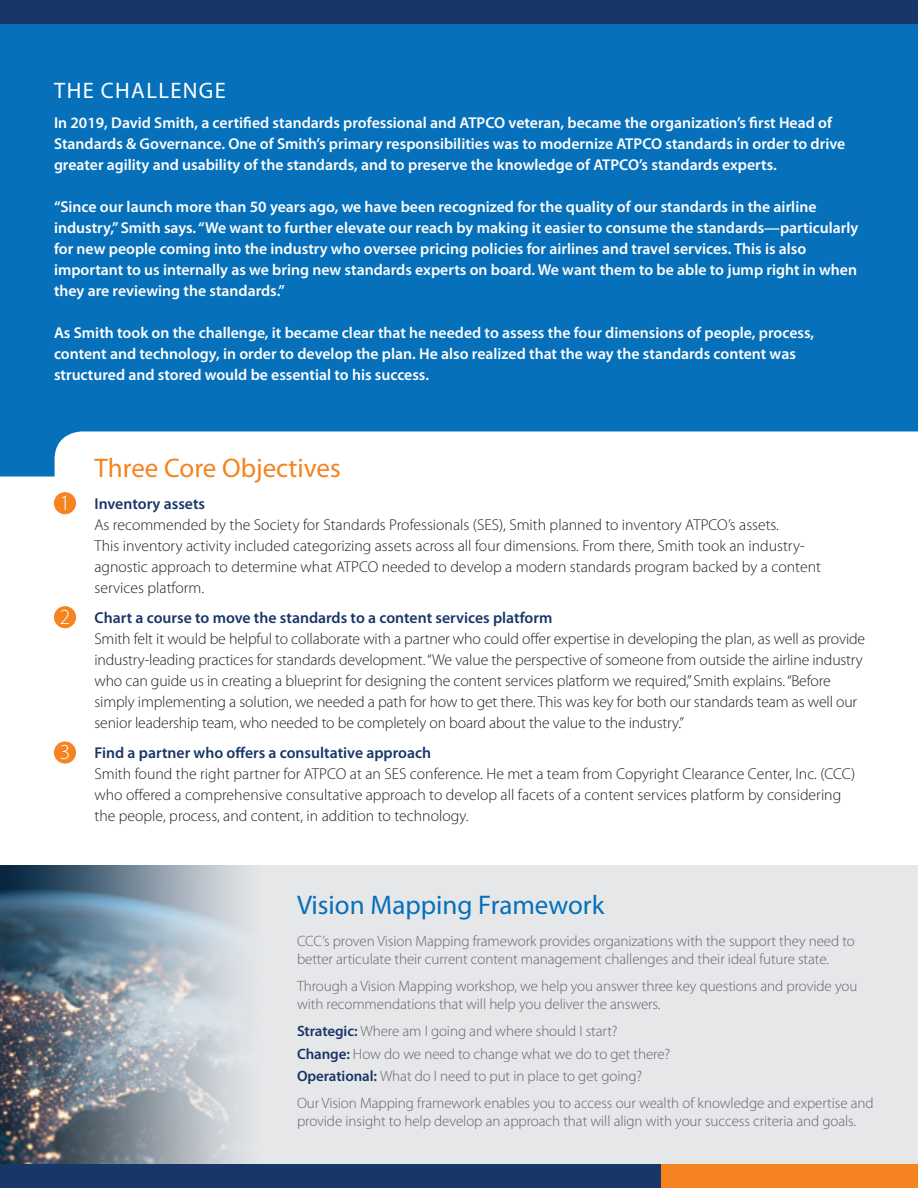
<style>
.page{position:relative;width:918px;height:1188px;background:#fff}
.page>*{position:absolute;margin:0;border:0;box-sizing:border-box;transform-origin:0 0}
.basic_body{font:27px "Myriad Pro";color:#0770ba}
.basic_body-2{font:27px "Myriad Pro";color:#f58320}
.head{font:22.5px "Myriad Pro";letter-spacing:.06em;color:#fff}
.basic_body-3{font:300 21.6px "Myriad Pro";color:#fff}
.basic_body-4{font:300 15.75px/21px "Myriad Pro";letter-spacing:-.005em;color:#231f20}
.basic_body-5{font:600 15.75px/21px "Myriad Pro";color:#fff}
.basic_body-6{font:600 15.75px "Myriad Pro";color:#183667}
.Sidebar_Body{font:300 15px/18px "Myriad Pro";letter-spacing:-.005em;color:#62656a}
.s1{font-weight:600;color:#183667}
</style>
<div class="page">
<div style="left:0;top:865px;width:918px;height:300px;background:#e6e7e9"></div>
<img style="left:0;top:865px;width:245px;height:299px">
<svg style="left:0;top:24px;width:918px;height:453px;fill:#0770ba"></svg>
<div style="left:0;top:0;width:918px;height:24px;background:#183667"></div>
<div style="left:0;top:1164px;width:661px;height:24px;background:#183667"></div>
<div style="left:661px;top:1164px;width:257px;height:24px;background:#f58320"></div>
<div style="left:54px;top:493px;width:22px;height:21px;background:#f58320;border-radius:50%"></div>
<div style="left:54px;top:492px;width:22px;height:22px;border:1px solid #f58320;border-radius:50%"></div>
<div style="left:54px;top:607px;width:22px;height:21px;background:#f58320;border-radius:50%"></div>
<div style="left:54px;top:606px;width:22px;height:22px;border:1px solid #f58320;border-radius:50%"></div>
<div style="left:54px;top:742px;width:22px;height:21px;background:#f58320;border-radius:50%"></div>
<div style="left:54px;top:742px;width:22px;height:22px;border:1px solid #f58320;border-radius:50%"></div>
<p class="head" style="left:54px;top:78px;width:173px">THE CHALLENGE</p>
<p class="basic_body-5" style="left:54px;top:112px;width:793px">In 2019, David Smith, a certified standards professional and ATPCO veteran, became the organization’s first Head of<br>Standards &amp; Governance. One of Smith’s primary responsibilities was to modernize ATPCO standards in order to drive greater agility and usability of the standards, and to preserve the knowledge of ATPCO’s standards experts.</p>
<p class="basic_body-5" style="left:54px;top:196px;width:806px">“Since our launch more than 50 years ago, we have been recognized for the quality of our standards in the airline industry,” Smith says. “We want to further elevate our reach by making it easier to consume the standards—particularly for new people coming into the industry who oversee pricing policies for airlines and travel services. This is also important to us internally as we bring new standards experts on board. We want them to be able to jump right in when they are reviewing the standards.”</p>
<p class="basic_body-5" style="left:54px;top:322px;width:762px">As Smith took on the challenge, it became clear that he needed to assess the four dimensions of people, process, content and technology, in order to develop the plan. He also realized that the way the standards content was structured and stored would be essential to his success.</p>
<p class="basic_body-3" style="left:60px;top:491px;width:12px">1</p>
<p class="basic_body-3" style="left:60px;top:605px;width:12px">2</p>
<p class="basic_body-3" style="left:60px;top:740px;width:12px">3</p>
<p class="basic_body-2" style="left:95px;top:453px;width:248px">Three Core Objectives</p>
<p class="basic_body-6" style="left:94px;top:495px;width:112px">Inventory assets</p>
<p class="basic_body-4" style="left:94px;top:514px;width:728px">As recommended by the Society for Standards Professionals (SES), Smith planned to inventory ATPCO’s assets.<br>This inventory activity included categorizing assets across all four dimensions. From there, Smith took an industry&shy;agnostic approach to determine what ATPCO needed to develop a modern standards program backed by a content services platform.</p>
<p class="basic_body-6" style="left:94px;top:609px;width:459px">Chart a course to move the standards to a content services platform</p>
<p class="basic_body-4" style="left:94px;top:628px;width:772px">Smith felt it would be helpful to collaborate with a partner who could offer expertise in developing the plan, as well as provide industry-leading practices for standards development. “We value the perspective of someone from outside the airline industry who can guide us in creating a blueprint for designing the content services platform we required,” Smith explains. “Before simply implementing a solution, we needed a path for how to get there. This was key for both our standards team as well our senior leadership team, who needed to be completely on board about the value to the industry.”</p>
<p class="basic_body-6" style="left:94px;top:744px;width:338px">Find a partner who offers a consultative approach</p>
<p class="basic_body-4" style="left:94px;top:763px;width:762px">Smith found the right partner for ATPCO at an SES conference. He met a team from Copyright Clearance Center, Inc. (CCC) who offered a comprehensive consultative approach to develop all facets of a content services platform by considering the people, process, and content, in addition to technology.</p>
<p class="basic_body" style="left:297px;top:891px;width:309px">Vision Mapping Framework</p>
<p class="Sidebar_Body" style="left:297px;top:932px;width:559px">CCC’s proven Vision Mapping framework provides organizations with the support they need to better articulate their current content management challenges and their ideal future state.</p>
<p class="Sidebar_Body" style="left:297px;top:977px;width:562px">Through a Vision Mapping workshop, we help you answer three key questions and provide you with recommendations that will help you deliver the answers.</p>
<p class="Sidebar_Body" style="left:297px;top:1022px;width:322px"><span class="s1">Strategic:</span> Where am I going and where should I start?</p>
<p class="Sidebar_Body" style="left:297px;top:1045px;width:375px"><span class="s1">Change:</span> How do we need to change what we do to get there?</p>
<p class="Sidebar_Body" style="left:297px;top:1067px;width:347px"><span class="s1">Operational:</span> What do I need to put in place to get going?</p>
<p class="Sidebar_Body" style="left:297px;top:1094px;width:578px">Our Vision Mapping framework enables you to access our wealth of knowledge and expertise and provide insight to help develop an approach that will align with your success criteria and goals.</p>
</div>
